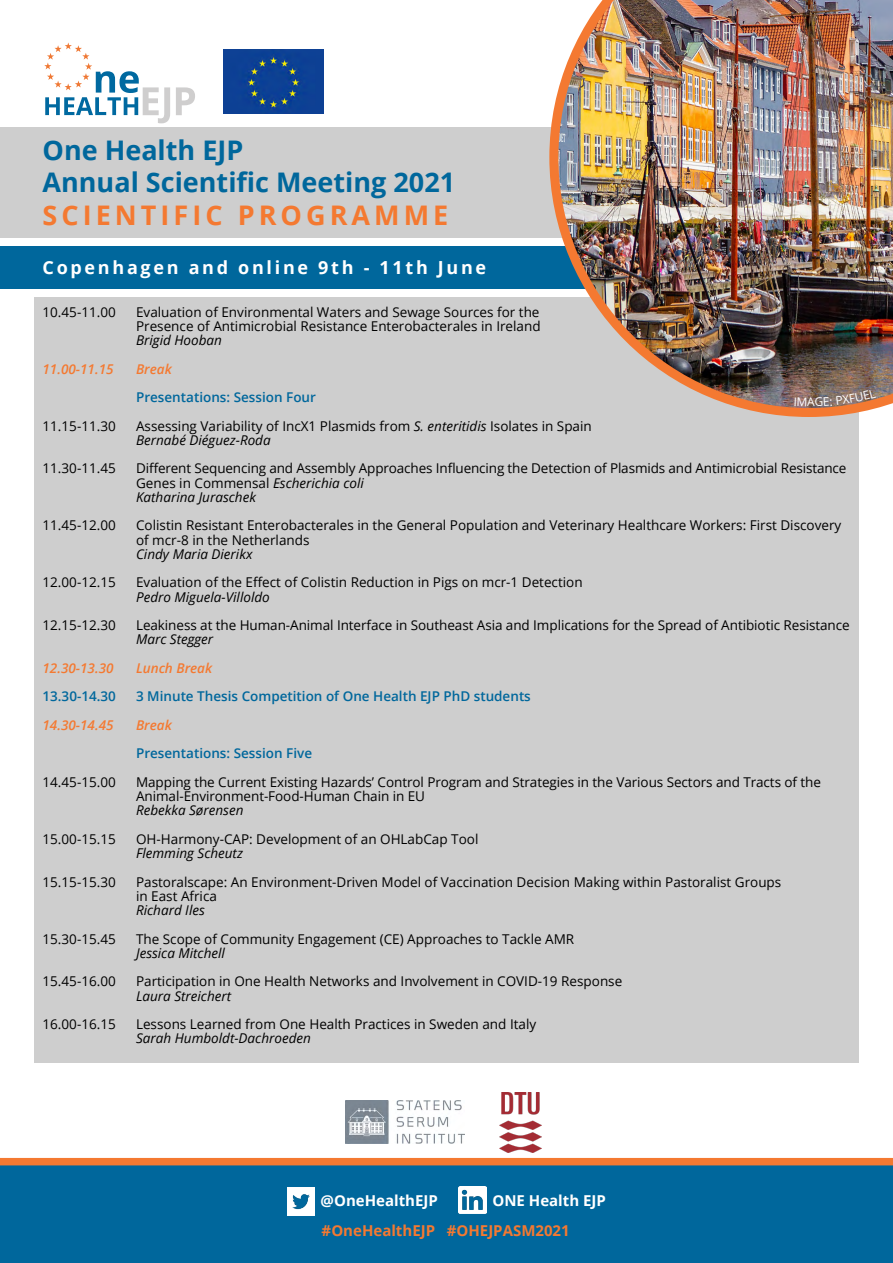
<style>
.page{position:relative;width:893px;height:1263px;background:#fff}
.page>*{position:absolute;margin:0;border:0;box-sizing:border-box;transform-origin:0 0}
.t1{font:700 27px/32.4px "Open Sans";color:#00679c}
.t2{font:700 27px "Open Sans";letter-spacing:.15em;color:#f47931}
.t3{font:700 18px "Open Sans";letter-spacing:.15em;color:#fff}
.t4{font:700 15px "Open Sans";color:#f47931}
.t5{font:700 15px "Open Sans";color:#fff}
.t6{font:13.5px/14.2px "Open Sans";color:#000}
.t7{font:italic 13.5px "Open Sans";color:#000}
.t8{font:600 13.5px "Open Sans";color:#00679c}
.t9{font:italic 600 13.5px "Open Sans";color:#f47931}
.t10{font:12px "Open Sans";color:#fff}
.s1{font-weight:600;color:#00679c}
.s2{font-style:italic}
</style>
<div class="page">
<div style="left:0;top:128px;width:634px;height:110px;background:#cecece"></div>
<div style="left:0;top:247px;width:624px;height:42px;background:#00679c"></div>
<div style="left:34px;top:298px;width:825px;height:765px;background:#cecece"></div>
<div style="left:0;top:1161px;width:893px;height:102px;background:#00679c"></div>
<div style="left:0;top:1158px;width:893px;height:7px;background:#f47931"></div>
<svg style="left:176px;top:87px;width:19px;height:28px"></svg>
<svg style="left:44px;top:43px;width:126px;height:80px"></svg>
<img style="left:223px;top:50px;width:101px;height:64px">
<img style="left:500px;top:1092px;width:41px;height:61px">
<img style="left:345px;top:1100px;width:120px;height:44px">
<img style="left:287px;top:1188px;width:27px;height:27px">
<img style="left:459px;top:1186px;width:27px;height:28px">
<img style="left:549px;top:0;width:344px;height:417px">
<svg style="left:794px;top:397px;width:12px;height:9px"></svg>
<svg style="left:815px;top:389px;width:61px;height:17px"></svg>
<h1 class="t1" style="left:43px;top:133px;width:414px">One Health EJP<br>Annual Scientific Meeting 2021</h1>
<h1 class="t2" style="left:43px;top:196px;width:407px">SCIENTIFIC PROGRAMME</h1>
<h2 class="t3" style="left:43px;top:255px;width:445px">Copenhagen and online 9th - 11th June</h2>
<p class="t6" style="left:43px;top:304px;width:75px">10.45-11.00</p>
<p class="t9" style="left:43px;top:359px;width:73px">11.00-11.15</p>
<p class="t6" style="left:43px;top:418px;width:75px">11.15-11.30</p>
<p class="t6" style="left:43px;top:461px;width:75px">11.30-11.45</p>
<p class="t6" style="left:43px;top:518px;width:75px">11.45-12.00</p>
<p class="t6" style="left:43px;top:575px;width:75px">12.00-12.15</p>
<p class="t6" style="left:43px;top:618px;width:75px">12.15-12.30</p>
<p class="t9" style="left:43px;top:659px;width:73px">12.30-13.30</p>
<p class="t8" style="left:43px;top:687px;width:75px">13.30-14.30</p>
<p class="t9" style="left:43px;top:716px;width:73px">14.30-14.45</p>
<p class="t6" style="left:43px;top:774px;width:75px">14.45-15.00</p>
<p class="t6" style="left:43px;top:831px;width:75px">15.00-15.15</p>
<p class="t6" style="left:43px;top:874px;width:75px">15.15-15.30</p>
<p class="t6" style="left:43px;top:931px;width:75px">15.30-15.45</p>
<p class="t6" style="left:43px;top:974px;width:75px">15.45-16.00</p>
<p class="t6" style="left:43px;top:1017px;width:75px">16.00-16.15</p>
<p class="t6" style="left:136px;top:304px;width:406px">Evaluation of Environmental Waters and Sewage Sources for the<br>Presence of Antimicrobial Resistance Enterobacterales in Ireland</p>
<p class="t7" style="left:136px;top:331px;width:87px">Brigid Hooban</p>
<p class="t9" style="left:136px;top:359px;width:37px">Break</p>
<p class="t6" style="left:136px;top:382px;width:457px;line-height:28.5px"><span class="s1">Presentations: Session Four<br></span>Assessing Variability of IncX1 Plasmids from <span class="s2">S. enteritidis</span> Isolates in Spain</p>
<p class="t7" style="left:136px;top:431px;width:136px">Bernabé Diéguez-Roda</p>
<p class="t6" style="left:136px;top:461px;width:712px">Different Sequencing and Assembly Approaches Influencing the Detection of Plasmids and Antimicrobial Resistance<br>Genes in Commensal <span class="s2">Escherichia coli<br>Katharina Juraschek</span></p>
<p class="t6" style="left:136px;top:518px;width:707px">Colistin Resistant Enterobacterales in the General Population and Veterinary Healthcare Workers: First Discovery of mcr-8 in the Netherlands</p>
<p class="t7" style="left:136px;top:545px;width:118px">Cindy Maria Dierikx</p>
<p class="t6" style="left:136px;top:575px;width:448px">Evaluation of the Effect of Colistin Reduction in Pigs on mcr-1 Detection</p>
<p class="t7" style="left:136px;top:587px;width:135px">Pedro Miguela-Villoldo</p>
<p class="t6" style="left:136px;top:618px;width:715px">Leakiness at the Human-Animal Interface in Southeast Asia and Implications for the Spread of Antibiotic Resistance</p>
<p class="t7" style="left:136px;top:630px;width:79px">Marc Stegger</p>
<p class="t9" style="left:136px;top:659px;width:78px">Lunch Break</p>
<p class="t8" style="left:136px;top:687px;width:396px">3 Minute Thesis Competition of One Health EJP PhD students</p>
<p class="t9" style="left:136px;top:716px;width:37px">Break</p>
<p class="t8" style="left:136px;top:744px;width:178px">Presentations: Session Five</p>
<p class="t6" style="left:136px;top:774px;width:686px">Mapping the Current Existing Hazards’ Control Program and Strategies in the Various Sectors and Tracts of the<br>Animal-Environment-Food-Human Chain in EU</p>
<p class="t7" style="left:136px;top:801px;width:109px">Rebekka Sørensen</p>
<p class="t6" style="left:136px;top:831px;width:344px">OH-Harmony-CAP: Development of an OHLabCap Tool</p>
<p class="t7" style="left:136px;top:844px;width:108px">Flemming Scheutz</p>
<p class="t6" style="left:136px;top:874px;width:647px">Pastoralscape: An Environment-Driven Model of Vaccination Decision Making within Pastoralist Groups in East Africa</p>
<p class="t7" style="left:136px;top:901px;width:70px">Richard Iles</p>
<p class="t6" style="left:136px;top:931px;width:440px">The Scope of Community Engagement (CE) Approaches to Tackle AMR</p>
<p class="t7" style="left:136px;top:944px;width:90px">Jessica Mitchell</p>
<p class="t6" style="left:136px;top:974px;width:488px">Participation in One Health Networks and Involvement in COVID-19 Response</p>
<p class="t7" style="left:136px;top:986px;width:97px">Laura Streichert</p>
<p class="t6" style="left:136px;top:1017px;width:402px">Lessons Learned from One Health Practices in Sweden and Italy</p>
<p class="t7" style="left:136px;top:1029px;width:176px">Sarah Humboldt-Dachroeden</p>
<p class="t10" style="left:807px;top:394px;width:9px">A</p>
<p class="t5" style="left:321px;top:1189px;width:119px">@OneHealthEJP</p>
<p class="t5" style="left:492px;top:1189px;width:115px">ONE Health EJP</p>
<p class="t4" style="left:322px;top:1219px;width:250px">#OneHealthEJP #OHEJPASM2021</p>
</div>
